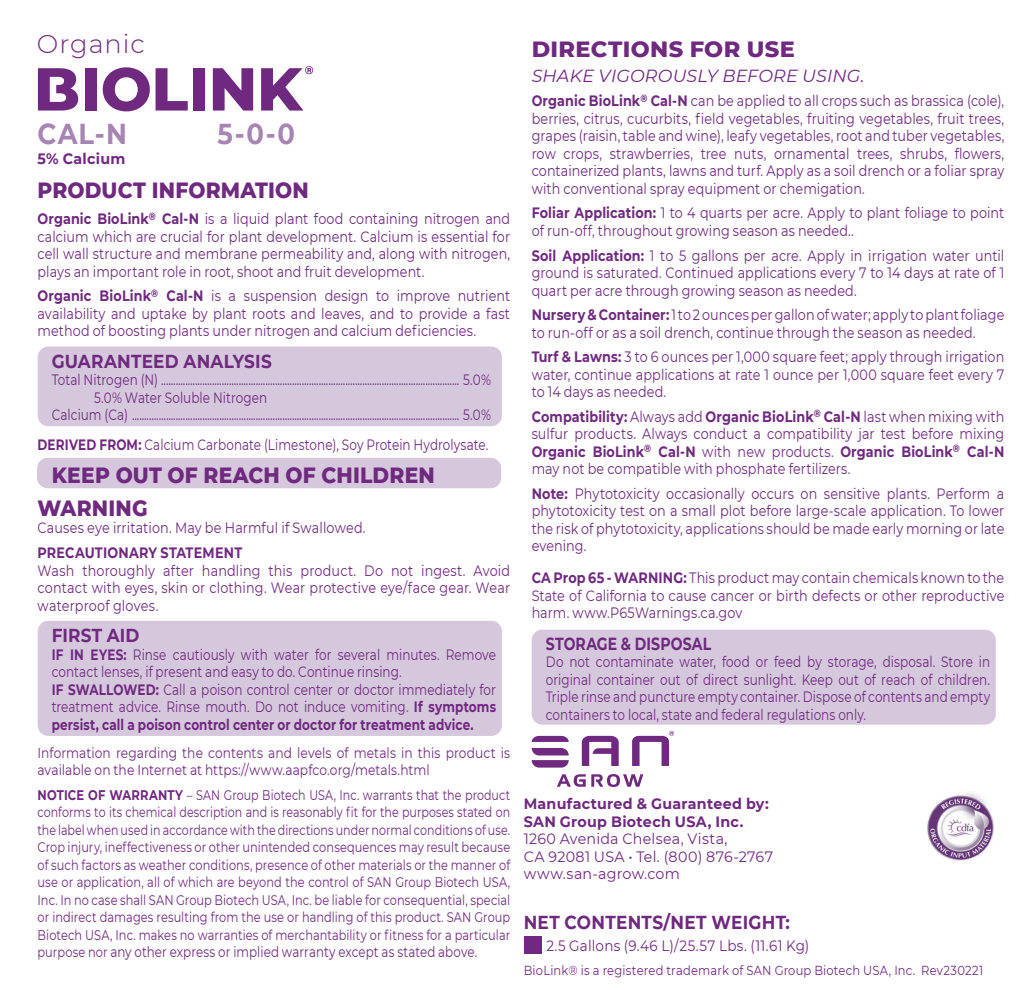
<style>
.page{position:relative;width:1035px;height:990px;background:#fff}
.page>*{position:absolute;margin:0;border:0;box-sizing:border-box;transform-origin:0 0}
.t1{font:700 28.75px "Montserrat";color:#a785b2;scale:.9 1}
.t2{font:300 25.75px "Montserrat";letter-spacing:.035em;color:#6f297f}
.HL_ExtraBold{font:800 22.5px "Montserrat";letter-spacing:.01em;color:#6f297f;scale:.9 1}
.Copy_Regular{font:800 22.5px "Montserrat";letter-spacing:.01em;color:#6f297f;scale:.9 1}
.Copy_Regular-2{font:800 22.5px "Montserrat";letter-spacing:.01em;color:#6f297f}
.Copy_Regular-3{font:700 18.75px "Montserrat";letter-spacing:.015em;color:#6f297f;scale:.9 1}
.Copy_Regular-4{font:italic 17.5px "Montserrat";letter-spacing:.005em;color:#6f297f}
.Copy_Regular-5{font:700 17.5px "Montserrat";letter-spacing:.01em;color:#6f297f;scale:.8 1}
.Copy_Regular-6{font:15px/17.5px "Montserrat";letter-spacing:.005em;color:#6f297f;text-align:justify;scale:.85 1}
.Copy_Regular-7{font:15px/17.5px "Montserrat";letter-spacing:.005em;color:#6f297f;text-align:justify;scale:.8 1}
.Adresse_Front{font:15px/17.5px "Montserrat";letter-spacing:.015em;color:#6f297f;scale:.95 1}
.Adresse_Front-2{font:700 15px/17.5px "Montserrat";letter-spacing:.02em;color:#6f297f;scale:.95 1}
.Copy_Regular-8{font:15px "Montserrat";letter-spacing:.005em;color:#6f297f;scale:.9 1}
.Copy_Regular-9{font:700 15px "Montserrat";letter-spacing:.02em;color:#6f297f;scale:.85 1}
.Copy_Regular-10{font:700 15px "Montserrat";letter-spacing:.02em;color:#6f297f;scale:.95 1}
.Copy_Regular-11{font:14.5px/17.5px "Montserrat";letter-spacing:.005em;color:#6f297f;scale:.85 1}
.Copy_Regular-12{font:14.5px "Montserrat";letter-spacing:.005em;color:#6f297f;scale:.81 1}
.Copy_Regular-13{font:14px/17.5px "Montserrat";letter-spacing:.005em;color:#6f297f;text-align:justify;scale:.82 1}
.Copy_Regular-14{font:13px "Montserrat";letter-spacing:.015em;color:#6f297f;scale:.88 1}
.s1{font-weight:700}
.s2{font-size:14px}
</style>
<div class="page">
<div style="left:532px;top:630px;width:464px;height:95px;background:#d5c7dc;border-radius:11px"></div>
<div style="left:38px;top:347px;width:464px;height:79px;background:#d5c7dc;border-radius:11px"></div>
<div style="left:38px;top:621px;width:464px;height:115px;background:#d5c7dc;border-radius:11px"></div>
<div style="left:37px;top:458px;width:464px;height:30px;background:#d5c7dc;border-radius:11px"></div>
<div style="left:85px;top:68px;width:12px;height:43px;background:#6f297f"></div>
<svg style="left:103px;top:67px;width:47px;height:44px"></svg>
<svg style="left:156px;top:68px;width:32px;height:43px"></svg>
<div style="left:193px;top:68px;width:12px;height:43px;background:#6f297f"></div>
<svg style="left:213px;top:68px;width:40px;height:43px"></svg>
<svg style="left:38px;top:68px;width:40px;height:43px"></svg>
<svg style="left:261px;top:66px;width:52px;height:45px"></svg>
<svg style="left:532px;top:736px;width:37px;height:6px"></svg>
<svg style="left:532px;top:748px;width:37px;height:20px"></svg>
<svg style="left:582px;top:736px;width:37px;height:30px"></svg>
<svg style="left:557px;top:774px;width:86px;height:13px"></svg>
<svg style="left:632px;top:731px;width:42px;height:35px"></svg>
<img style="left:927px;top:793px;width:67px;height:68px">
<div style="left:524px;top:937px;width:17px;height:17px;background:#6f297f"></div>
<p class="t2" style="left:37px;top:26px;width:110px">Organic</p>
<p class="Copy_Regular-2" style="left:532px;top:33px;width:265px">DIRECTIONS FOR USE</p>
<p class="Copy_Regular-4" style="left:532px;top:64px;width:334px">SHAKE VIGOROUSLY BEFORE USING.</p>
<p class="Copy_Regular-6" style="left:532px;top:92px;width:558px"><span class="s1">Organic BioLink</span><sup>®</sup> <span class="s1">Cal-N</span> can be applied to all crops such as brassica (cole), berries, citrus, cucurbits, field vegetables, fruiting vegetables, fruit trees, grapes (raisin, table and wine), leafy vegetables, root and tuber vegetables, row crops, strawberries, tree nuts, ornamental trees, shrubs, flowers, containerized plants, lawns and turf. Apply as a soil drench or a foliar spray with conventional spray equipment or chemigation.</p>
<p class="Copy_Regular-6" style="left:532px;top:204px;width:558px"><span class="s1">Foliar Application:</span> 1 to 4 quarts per acre. Apply to plant foliage to point of run-off, throughout growing season as needed..</p>
<p class="Copy_Regular-6" style="left:532px;top:246px;width:558px"><span class="s1">Soil Application:</span> 1 to 5 gallons per acre. Apply in irrigation water until ground is saturated. Continued applications every 7 to 14 days at rate of 1 quart per acre through growing season as needed.</p>
<p class="Copy_Regular-6" style="left:532px;top:306px;width:558px"><span class="s1">Nursery &amp; Container:</span> 1 to 2 ounces per gallon of water; apply to plant foliage to run-off or as a soil drench, continue through the season as needed.</p>
<p class="Copy_Regular-6" style="left:532px;top:348px;width:558px"><span class="s1">Turf &amp; Lawns:</span> 3 to 6 ounces per 1,000 square feet; apply through irrigation water, continue applications at rate 1 ounce per 1,000 square feet every 7 to 14 days as needed.</p>
<p class="Copy_Regular-6" style="left:532px;top:407px;width:558px"><span class="s1">Compatibility:</span> Always add <span class="s1">Organic BioLink</span><sup>®</sup> <span class="s1">Cal-N</span> last when mixing with sulfur products. Always conduct a compatibility jar test before mixing <span class="s1">Organic BioLink</span><sup>®</sup> <span class="s1">Cal-N</span> with new products. <span class="s1">Organic BioLink</span><sup>®</sup> <span class="s1">Cal-N </span>may not be compatible with phosphate fertilizers.</p>
<p class="Copy_Regular-6" style="left:532px;top:484px;width:558px"><span class="s1">Note:</span> Phytotoxicity occasionally occurs on sensitive plants. Perform a phytotoxicity test on a small plot before large-scale application. To lower the risk of phytotoxicity, applications should be made early morning or late evening.</p>
<p class="Copy_Regular-6" style="left:532px;top:568px;width:558px"><span class="s1">CA Prop 65 - WARNING:</span> This product may contain chemicals known to the State of California to cause cancer or birth defects or other reproductive harm. www.P65Warnings.ca.gov</p>
<p class="Copy_Regular-5" style="left:546px;top:631px;width:208px">STORAGE &amp; DISPOSAL</p>
<p class="Copy_Regular-7" style="left:546px;top:653px;width:557px">Do not contaminate water, food or feed by storage, disposal. Store in original container out of direct sunlight. Keep out of reach of children.<br>Triple rinse and puncture empty container. Dispose of contents and empty containers to local, state and federal regulations only.</p>
<p class="t1" style="left:38px;top:113px;width:101px">CAL-N</p>
<p class="t1" style="left:218px;top:113px;width:88px">5-0-0</p>
<p class="Copy_Regular-10" style="left:38px;top:147px;width:94px">5% Calcium</p>
<p class="HL_ExtraBold" style="left:38px;top:174px;width:303px">PRODUCT INFORMATION</p>
<p class="Copy_Regular-6" style="left:38px;top:209px;width:558px"><span class="s1">Organic BioLink</span><sup>®</sup> <span class="s1">Cal-N</span> is a liquid plant food containing nitrogen and calcium which are crucial for plant development. Calcium is essential for cell wall structure and membrane permeability and, along with nitrogen, plays an important role in root, shoot and fruit development.</p>
<p class="Copy_Regular-6" style="left:38px;top:287px;width:558px"><span class="s1">Organic BioLink</span><sup>®</sup> <span class="s1">Cal-N</span> is a suspension design to improve nutrient availability and uptake by plant roots and leaves, and to provide a fast method of boosting plants under nitrogen and calcium deficiencies.</p>
<p class="Copy_Regular-3" style="left:52px;top:348px;width:246px">GUARANTEED ANALYSIS</p>
<p class="Copy_Regular-7" style="left:52px;top:371px;width:551px">Total Nitrogen (N) ........................................................................................................................... 5.0%</p>
<p class="Copy_Regular-7" style="left:94px;top:388px;width:218px">5.0% Water Soluble Nitrogen</p>
<p class="Copy_Regular-7" style="left:52px;top:406px;width:551px">Calcium (Ca) ....................................................................................................................................... 5.0%</p>
<p class="Copy_Regular-7" style="left:38px;top:435px;width:565px"><span class="s1">DERIVED FROM:</span> Calcium Carbonate (Limestone), Soy Protein Hydrolysate.</p>
<p class="Copy_Regular" style="left:52px;top:458px;width:427px">KEEP OUT OF REACH OF CHILDREN</p>
<p class="HL_ExtraBold" style="left:38px;top:491px;width:124px">WARNING</p>
<p class="Copy_Regular-6" style="left:38px;top:519px;width:388px">Causes eye irritation. May be Harmful if Swallowed.</p>
<p class="Copy_Regular-9" style="left:38px;top:542px;width:242px">PRECAUTIONARY STATEMENT</p>
<p class="Copy_Regular-6" style="left:38px;top:561px;width:558px">Wash thoroughly after handling this product. Do not ingest. Avoid contact with eyes, skin or clothing. Wear protective eye/face gear. Wear waterproof gloves.</p>
<p class="Copy_Regular-3" style="left:52px;top:622px;width:99px">FIRST AID</p>
<p class="Copy_Regular-7" style="left:52px;top:645px;width:557px"><span class="s1">IF IN EYES:</span> Rinse cautiously with water for several minutes. Remove contact lenses, if present and easy to do. Continue rinsing.</p>
<p class="Copy_Regular-7" style="left:52px;top:680px;width:557px"><span class="s1">IF SWALLOWED:</span> Call a poison control center or doctor immediately for treatment advice. Rinse mouth. Do not induce vomiting. <span class="s1">If symptoms persist, call a poison control center or doctor for treatment advice.</span></p>
<p class="Copy_Regular-11" style="left:38px;top:743px;width:558px">Information regarding the contents and levels of metals in this product is available on the Internet at https://www.aapfco.org/metals.html</p>
<p class="Copy_Regular-13" style="left:38px;top:786px;width:578px"><span class="s1">NOTICE OF WARRANTY</span> – SAN Group Biotech USA, Inc. warrants that the product conforms to its chemical description and is reasonably fit for the purposes stated on the label when used in accordance with the directions under normal conditions of use.<br>Crop injury, ineffectiveness or other unintended consequences may result because of such factors as weather conditions, presence of other materials or the manner of use or application, all of which are beyond the control of SAN Group Biotech USA, Inc. In no case shall SAN Group Biotech USA, Inc. be liable for consequential, special or indirect damages resulting from the use or handling of this product. SAN Group Biotech USA, Inc. makes no warranties of merchantability or fitness for a particular</p>
<p class="Copy_Regular-12" style="left:38px;top:942px;width:544px"><span class="s2">purpose nor</span> any other express or implied warranty except as stated above.</p>
<p class="Adresse_Front-2" style="left:524px;top:794px;width:259px">Manufactured &amp; Guaranteed by:<br>SAN Group Biotech USA, Inc.</p>
<p class="Adresse_Front" style="left:524px;top:829px;width:264px">1260 Avenida Chelsea, Vista,<br>CA 92081 USA • Tel. (800) 876-2767 www.san-agrow.com</p>
<p class="Copy_Regular-3" style="left:524px;top:909px;width:297px">NET CONTENTS/NET WEIGHT:</p>
<p class="Copy_Regular-8" style="left:546px;top:935px;width:294px">2.5 Gallons (9.46 L)/25.57 Lbs. (11.61 Kg)</p>
<p class="Copy_Regular-14" style="left:524px;top:962px;width:524px">BioLink® is a registered trademark of SAN Group Biotech USA, Inc. Rev230221</p>
</div>
